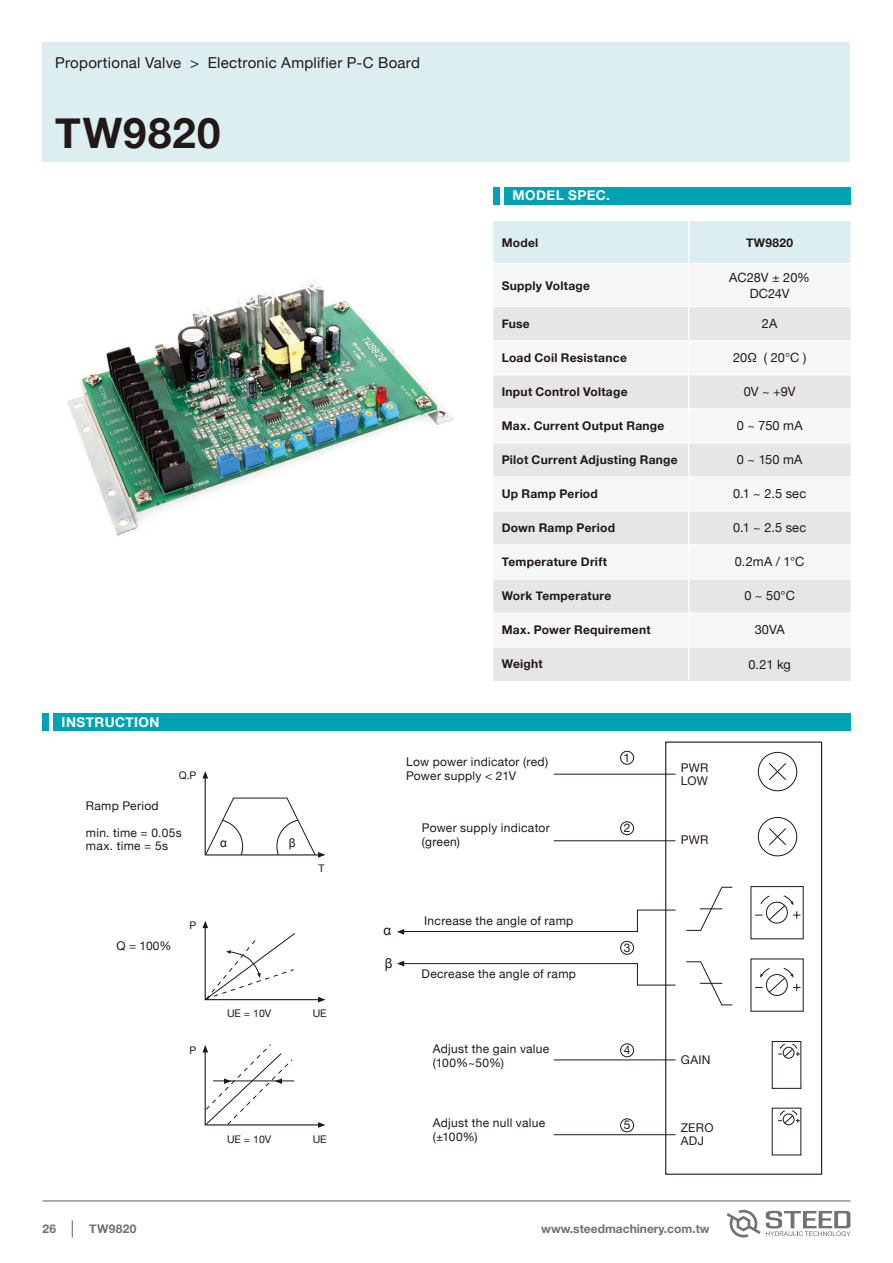
<style>
.page{position:relative;width:893px;height:1263px;background:#fff}
.page>*{position:absolute;margin:0;border:0;box-sizing:border-box;transform-origin:0 0}
.t1{font:700 42px "Helvetica Neue";letter-spacing:.035em;color:#221815}
.t2{font:15px "Helvetica Neue";letter-spacing:.015em;color:#221815}
.t3{font:700 13.5px "Helvetica Neue";letter-spacing:.035em;color:#fff}
.t4{font:13.5px "Arial";color:#221815}
.t5{font:12.75px/16.5px "Helvetica Neue";color:#221815;text-align:center}
.t6{font:12px/13.5px "Helvetica Neue";letter-spacing:.025em;color:#221815}
.t7{font:700 12px "Helvetica Neue";letter-spacing:.02em;color:#221815}
.t8{font:700 12px "Helvetica Neue";color:#727171}
.t9{font:12px "Arial";color:#221815}
.t10{font:10.5px "Helvetica Neue";color:#221815}
</style>
<div class="page">
<div style="left:43px;top:43px;width:807px;height:119px;background:#ddeef1"></div>
<div style="left:504px;top:187px;width:346px;height:17px;background:#00a3b4"></div>
<div style="left:493px;top:187px;width:7px;height:17px;background:#00a3b4"></div>
<div style="left:53px;top:713px;width:797px;height:17px;background:#00a3b4"></div>
<div style="left:43px;top:713px;width:6px;height:17px;background:#00a3b4"></div>
<div style="left:493px;top:221px;width:357px;height:42px;background:#ddeef1"></div>
<svg style="left:493px;top:307px;width:357px;height:374px;fill:#e6e6e6"></svg>
<hr style="left:688px;top:221px;width:1px;height:42px;background:#fff">
<hr style="left:688px;top:307px;width:1px;height:33px;background:#fff">
<hr style="left:493px;top:340px;width:196px;height:1px;background:#fff">
<hr style="left:689px;top:340px;width:161px;height:1px;background:#fff">
<hr style="left:688px;top:341px;width:1px;height:33px;background:#fff">
<hr style="left:493px;top:374px;width:196px;height:1px;background:#fff">
<hr style="left:689px;top:374px;width:161px;height:1px;background:#fff">
<hr style="left:688px;top:375px;width:1px;height:33px;background:#fff">
<hr style="left:493px;top:408px;width:196px;height:1px;background:#fff">
<hr style="left:689px;top:408px;width:161px;height:1px;background:#fff">
<hr style="left:688px;top:409px;width:1px;height:33px;background:#fff">
<hr style="left:493px;top:442px;width:196px;height:1px;background:#fff">
<hr style="left:689px;top:442px;width:161px;height:1px;background:#fff">
<hr style="left:688px;top:443px;width:1px;height:33px;background:#fff">
<hr style="left:493px;top:476px;width:196px;height:1px;background:#fff">
<hr style="left:689px;top:476px;width:161px;height:1px;background:#fff">
<hr style="left:688px;top:477px;width:1px;height:33px;background:#fff">
<hr style="left:493px;top:510px;width:196px;height:1px;background:#fff">
<hr style="left:689px;top:510px;width:161px;height:1px;background:#fff">
<hr style="left:688px;top:511px;width:1px;height:33px;background:#fff">
<hr style="left:493px;top:544px;width:196px;height:1px;background:#fff">
<hr style="left:689px;top:544px;width:161px;height:1px;background:#fff">
<hr style="left:688px;top:545px;width:1px;height:33px;background:#fff">
<hr style="left:493px;top:578px;width:196px;height:1px;background:#fff">
<hr style="left:689px;top:578px;width:161px;height:1px;background:#fff">
<hr style="left:688px;top:579px;width:1px;height:33px;background:#fff">
<hr style="left:493px;top:612px;width:196px;height:1px;background:#fff">
<hr style="left:689px;top:612px;width:161px;height:1px;background:#fff">
<hr style="left:688px;top:613px;width:1px;height:33px;background:#fff">
<hr style="left:493px;top:646px;width:196px;height:1px;background:#fff">
<hr style="left:689px;top:646px;width:161px;height:1px;background:#fff">
<hr style="left:688px;top:647px;width:1px;height:34px;background:#fff">
<img style="left:67px;top:279px;width:386px;height:257px">
<svg style="left:202px;top:771px;width:123px;height:87px"></svg>
<svg style="left:202px;top:921px;width:123px;height:81px"></svg>
<svg style="left:202px;top:1044px;width:123px;height:84px"></svg>
<hr style="left:213px;top:1080px;width:81px;height:1px;background:#221815">
<hr style="left:554px;top:774px;width:121px;height:1px;background:#221815">
<hr style="left:554px;top:840px;width:121px;height:1px;background:#221815">
<hr style="left:554px;top:1059px;width:121px;height:1px;background:#221815">
<hr style="left:554px;top:1134px;width:121px;height:1px;background:#221815">
<svg style="left:397px;top:909px;width:279px;height:26px"></svg>
<svg style="left:397px;top:961px;width:279px;height:25px"></svg>
<svg style="left:686px;top:886px;width:47px;height:45px"></svg>
<svg style="left:686px;top:961px;width:47px;height:45px"></svg>
<div style="left:758px;top:752px;width:39px;height:39px;border:1px solid #221815;border-radius:50%"></div>
<svg style="left:769px;top:763px;width:17px;height:17px"></svg>
<div style="left:758px;top:817px;width:39px;height:39px;border:1px solid #221815;border-radius:50%"></div>
<svg style="left:769px;top:828px;width:17px;height:18px"></svg>
<div style="left:620px;top:751px;width:14px;height:13px;border:1px solid #221815;border-radius:50%"></div>
<div style="left:620px;top:821px;width:14px;height:14px;border:1px solid #221815;border-radius:50%"></div>
<div style="left:620px;top:941px;width:14px;height:13px;border:1px solid #221815;border-radius:50%"></div>
<div style="left:620px;top:1043px;width:14px;height:14px;border:1px solid #221815;border-radius:50%"></div>
<div style="left:620px;top:1118px;width:14px;height:14px;border:1px solid #221815;border-radius:50%"></div>
<div style="left:766px;top:902px;width:22px;height:21px;border:1px solid #221815;border-radius:50%"></div>
<svg style="left:755px;top:895px;width:45px;height:26px"></svg>
<div style="left:766px;top:974px;width:22px;height:22px;border:1px solid #221815;border-radius:50%"></div>
<svg style="left:755px;top:967px;width:45px;height:26px"></svg>
<div style="left:783px;top:1047px;width:11px;height:11px;border:1px solid #221815;border-radius:50%"></div>
<svg style="left:778px;top:1043px;width:21px;height:14px"></svg>
<div style="left:783px;top:1114px;width:11px;height:11px;border:1px solid #221815;border-radius:50%"></div>
<svg style="left:778px;top:1110px;width:21px;height:14px"></svg>
<div style="left:665px;top:741px;width:157px;height:434px;border:1px solid #221815"></div>
<svg style="left:727px;top:1210px;width:123px;height:27px"></svg>
<hr style="left:43px;top:1200px;width:807px;height:1px;background:#727171">
<svg style="left:72px;top:1220px;width:1px;height:17px"></svg>
<p class="t2" style="left:55px;top:52px;width:366px">Proportional Valve &gt; Electronic Amplifier P-C Board</p>
<h1 class="t1" style="left:55px;top:100px;width:167px">TW9820</h1>
<p class="t3" style="left:62px;top:711px;width:99px">INSTRUCTION</p>
<p class="t10" style="left:179px;top:767px;width:19px">Q.P</p>
<p class="t6" style="left:86px;top:799px;width:74px">Ramp Period</p>
<p class="t6" style="left:86px;top:826px;width:97px">min. time = 0.05s max. time = 5s</p>
<p class="t6" style="left:117px;top:939px;width:57px">Q = 100%</p>
<p class="t10" style="left:190px;top:917px;width:8px">P</p>
<p class="t10" style="left:190px;top:1042px;width:8px">P</p>
<p class="t9" style="left:220px;top:835px;width:8px">α</p>
<p class="t9" style="left:289px;top:835px;width:8px">β</p>
<p class="t10" style="left:318px;top:861px;width:8px">T</p>
<p class="t10" style="left:227px;top:1006px;width:46px">UE = 10V</p>
<p class="t10" style="left:313px;top:1006px;width:15px">UE</p>
<p class="t10" style="left:227px;top:1131px;width:46px">UE = 10V</p>
<p class="t10" style="left:313px;top:1131px;width:15px">UE</p>
<p class="t3" style="left:512px;top:185px;width:99px">MODEL SPEC.</p>
<p class="t7" style="left:502px;top:233px;width:38px">Model</p>
<p class="t7" style="left:746px;top:233px;width:49px">TW9820</p>
<p class="t7" style="left:502px;top:276px;width:90px">Supply Voltage</p>
<p class="t5" style="left:729px;top:270px;width:82px">AC28V ± 20%<br>DC24V</p>
<p class="t7" style="left:502px;top:314px;width:30px">Fuse</p>
<p class="t5" style="left:762px;top:316px;width:17px">2A</p>
<p class="t7" style="left:502px;top:348px;width:127px">Load Coil Resistance</p>
<p class="t5" style="left:733px;top:350px;width:75px">20Ω ( 20°C )</p>
<p class="t7" style="left:502px;top:382px;width:127px">Input Control Voltage</p>
<p class="t5" style="left:744px;top:384px;width:53px">0V ~ +9V</p>
<p class="t7" style="left:502px;top:416px;width:164px">Max. Current Output Range</p>
<p class="t5" style="left:737px;top:418px;width:67px">0 ~ 750 mA</p>
<p class="t7" style="left:502px;top:450px;width:177px">Pilot Current Adjusting Range</p>
<p class="t5" style="left:737px;top:452px;width:67px">0 ~ 150 mA</p>
<p class="t7" style="left:502px;top:484px;width:98px">Up Ramp Period</p>
<p class="t5" style="left:733px;top:486px;width:75px">0.1 ~ 2.5 sec</p>
<p class="t7" style="left:502px;top:518px;width:115px">Down Ramp Period</p>
<p class="t5" style="left:733px;top:520px;width:75px">0.1 ~ 2.5 sec</p>
<p class="t7" style="left:502px;top:552px;width:107px">Temperature Drift</p>
<p class="t5" style="left:735px;top:554px;width:71px">0.2mA / 1°C</p>
<p class="t7" style="left:502px;top:586px;width:111px">Work Temperature</p>
<p class="t5" style="left:744px;top:588px;width:52px">0 ~ 50°C</p>
<p class="t7" style="left:502px;top:620px;width:150px">Max. Power Requirement</p>
<p class="t5" style="left:755px;top:622px;width:31px">30VA</p>
<p class="t7" style="left:502px;top:654px;width:42px">Weight</p>
<p class="t5" style="left:748px;top:656px;width:44px">0.21 kg</p>
<p class="t6" style="left:623px;top:751px;width:8px">1</p>
<p class="t6" style="left:406px;top:756px;width:144px">Low power indicator (red)<br>Power supply &lt; 21V</p>
<p class="t6" style="left:681px;top:761px;width:29px">PWR<br>LOW</p>
<p class="t6" style="left:422px;top:822px;width:129px">Power supply indicator (green)</p>
<p class="t6" style="left:624px;top:822px;width:8px">2</p>
<p class="t6" style="left:681px;top:833px;width:29px">PWR</p>
<p class="t4" style="left:383px;top:922px;width:9px">α</p>
<p class="t4" style="left:385px;top:955px;width:9px">β</p>
<p class="t6" style="left:424px;top:915px;width:151px">Increase the angle of ramp</p>
<p class="t6" style="left:422px;top:967px;width:156px">Decrease the angle of ramp</p>
<p class="t6" style="left:433px;top:1043px;width:118px">Adjust the gain value (100%~50%)</p>
<p class="t6" style="left:433px;top:1117px;width:114px">Adjust the null value (±100%)</p>
<p class="t6" style="left:624px;top:941px;width:8px">3</p>
<p class="t6" style="left:624px;top:1044px;width:8px">4</p>
<p class="t6" style="left:624px;top:1119px;width:8px">5</p>
<p class="t6" style="left:681px;top:1054px;width:31px">GAIN</p>
<p class="t6" style="left:681px;top:1121px;width:34px">ZERO<br>ADJ</p>
<p class="t8" style="left:43px;top:1219px;width:15px">26</p>
<p class="t8" style="left:541px;top:1219px;width:170px">www.steedmachinery.com.tw</p>
<p class="t8" style="left:89px;top:1219px;width:49px">TW9820</p>
</div>
